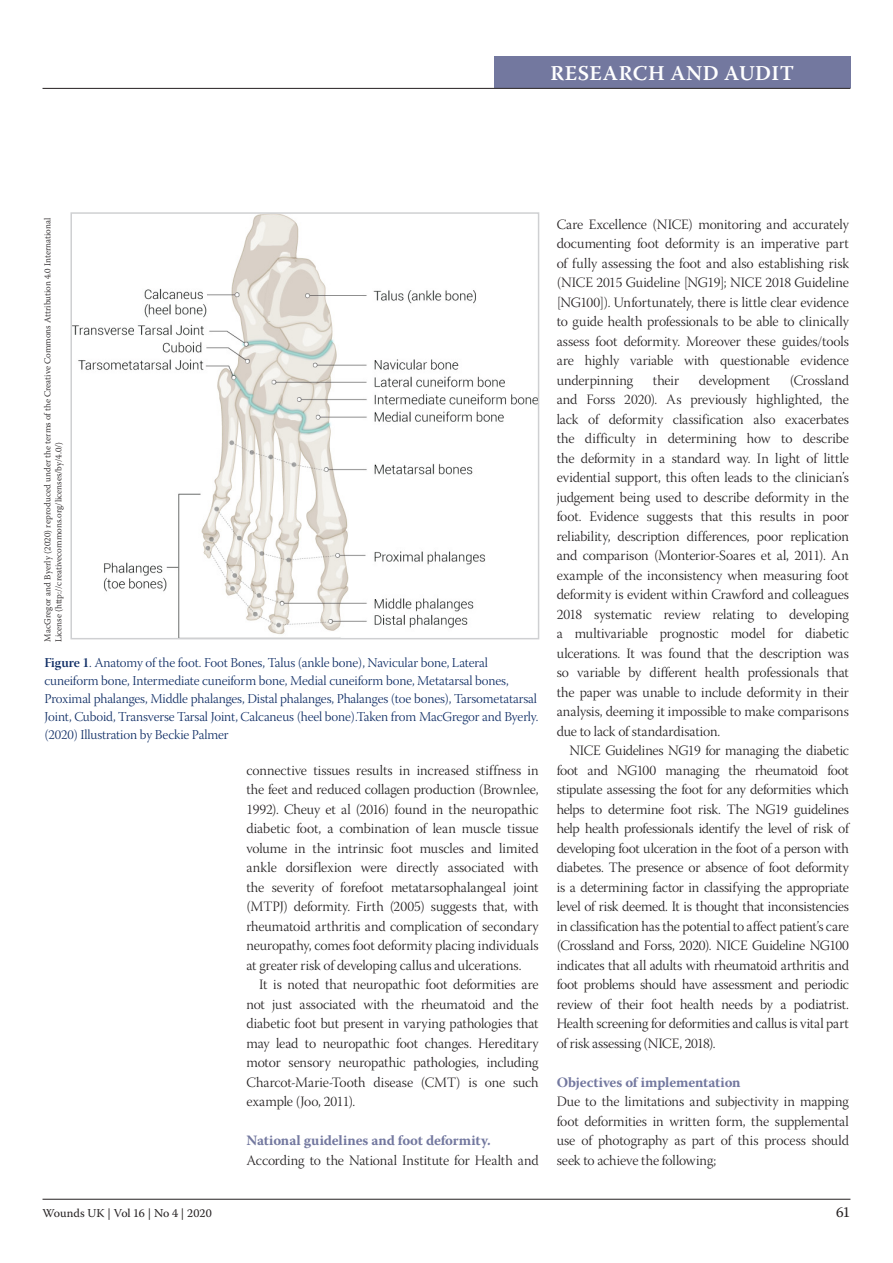
<style>
.page{position:relative;width:893px;height:1263px;background:#fff}
.page>*{position:absolute;margin:0;border:0;box-sizing:border-box;transform-origin:0 0}
.t1{font:600 21px "Warnock Pro";letter-spacing:.025em;color:#fff}
.t2{font:15px "Warnock Pro";color:#231f20}
.Paragraph_non-indent{font:14.25px/19.5px "Warnock Pro Light Subh";letter-spacing:-.01em;color:#231f20;text-align:justify}
.Paragraph_indented{font:14.25px/19.5px "Warnock Pro Light Subh";letter-spacing:-.005em;color:#231f20;text-align:justify}
.B-head{font:700 14.25px "Warnock Pro";letter-spacing:-.01em;color:#73789f}
.Figure_caption{font:13.5px/18px "Warnock Pro Light Subh";letter-spacing:-.01em;color:#0f2d65}
.t3{font:12px "Warnock Pro";letter-spacing:-.005em;color:#231f20}
.t4{font:300 9px/10.8px "Warnock Pro";color:#231f20}
.s1{font-family:"Warnock Pro Semibold Subh"}
</style>
<div class="page">
<div style="left:494px;top:57px;width:356px;height:31px;background:#73789f"></div>
<hr style="left:43px;top:88px;width:807px;height:1px;background:#231f20">
<hr style="left:43px;top:1199px;width:807px;height:1px;background:#231f20">
<img style="left:73px;top:215px;width:463px;height:421px">
<div style="left:70px;top:212px;width:469px;height:427px;border:2px solid #cfd0d2"></div>
<h1 class="t1" style="left:550px;top:60px;width:245px">RESEARCH AND AUDIT</h1>
<p class="t4" style="left:42px;top:642px;width:426px;rotate:-90deg">MacGregor and Byerly (2020) reproduced under the terms of the Creative Commons Attribution 4.0 International<br>License (http://creativecommons.org/licenses/by/4.0/)</p>
<p class="Figure_caption" style="left:45px;top:655px;width:495px"><span class="s1">Figure 1</span>. Anatomy of the foot. Foot Bones, Talus (ankle bone), Navicular bone, Lateral cuneiform bone, Intermediate cuneiform bone, Medial cuneiform bone, Metatarsal bones, Proximal phalanges, Middle phalanges, Distal phalanges, Phalanges (toe bones), Tarsometatarsal Joint, Cuboid, Transverse Tarsal Joint, Calcaneus (heel bone).Taken from MacGregor and Byerly. (2020) Illustration by Beckie Palmer</p>
<p class="Paragraph_non-indent" style="left:246px;top:762px;width:294px">connective tissues results in increased stiffness in the feet and reduced collagen production (Brownlee, 1992). Cheuy et al (2016) found in the neuropathic diabetic foot, a combination of lean muscle tissue volume in the intrinsic foot muscles and limited ankle dorsiflexion were directly associated with the severity of forefoot metatarsophalangeal joint (MTPJ) deformity. Firth (2005) suggests that, with rheumatoid arthritis and complication of secondary neuropathy, comes foot deformity placing individuals at greater risk of developing callus and ulcerations.</p>
<p class="Paragraph_indented" style="left:246px;top:977px;width:294px;text-indent:13px">It is noted that neuropathic foot deformities are not just associated with the rheumatoid and the diabetic foot but present in varying pathologies that may lead to neuropathic foot changes. Hereditary motor sensory neuropathic pathologies, including Charcot-Marie-Tooth disease (CMT) is one such example (Joo, 2011).</p>
<p class="B-head" style="left:246px;top:1132px;width:246px">National guidelines and foot deformity.</p>
<p class="Paragraph_non-indent" style="left:246px;top:1152px;width:294px">According to the National Institute for Health and</p>
<p class="Paragraph_non-indent" style="left:557px;top:216px;width:294px">Care Excellence (NICE) monitoring and accurately documenting foot deformity is an imperative part of fully assessing the foot and also establishing risk (NICE 2015 Guideline [NG19]; NICE 2018 Guideline [NG100]). Unfortunately, there is little clear evidence to guide health professionals to be able to clinically assess foot deformity. Moreover these guides/tools are highly variable with questionable evidence underpinning</p>
<p class="Paragraph_non-indent" style="left:557px;top:372px;width:294px;text-indent:233px">(Crossland and Forss 2020). As previously highlighted, the lack of deformity classification also exacerbates the difficulty in determining how to describe the deformity in a standard way. In light of little evidential support, this often leads to the clinician’s judgement being used to describe deformity in the foot. Evidence suggests that this results in poor reliability, description differences, poor replication and comparison (Monterior-Soares et al, 2011). An example of the inconsistency when measuring foot deformity is evident within Crawford and colleagues 2018 systematic review relating to developing a multivariable prognostic model for diabetic ulcerations. It was found that the description was so variable by different health professionals that the paper was unable to include deformity in their analysis, deeming it impossible to make comparisons due to lack of standardisation.</p>
<p class="Paragraph_indented" style="left:557px;top:743px;width:294px;text-indent:13px">NICE Guidelines NG19 for managing the diabetic foot and NG100 managing the rheumatoid foot stipulate assessing the foot for any deformities which helps to determine foot risk. The NG19 guidelines help health professionals identify the level of risk of developing foot ulceration in the foot of a person with diabetes. The presence or absence of foot deformity is a determining factor in classifying the appropriate level of risk deemed. It is thought that inconsistencies in classification has the potential to affect patient’s care (Crossland and Forss, 2020). NICE Guideline NG100 indicates that all adults with rheumatoid arthritis and foot problems should have assessment and periodic review of their foot health needs by a podiatrist.<br>Health screening for deformities and callus is vital part of risk assessing (NICE, 2018).</p>
<p class="B-head" style="left:557px;top:1073px;width:185px">Objectives of implementation</p>
<p class="Paragraph_non-indent" style="left:557px;top:1094px;width:294px">Due to the limitations and subjectivity in mapping foot deformities in written form, the supplemental use of photography as part of this process should seek to achieve the following;</p>
<p class="Paragraph_non-indent" style="left:653px;top:372px;width:28px">their</p>
<p class="Paragraph_non-indent" style="left:699px;top:372px;width:73px">development</p>
<p class="t3" style="left:43px;top:1205px;width:171px">Wounds UK | Vol 16 | No 4 | 2020</p>
<p class="t2" style="left:836px;top:1203px;width:16px">61</p>
</div>
